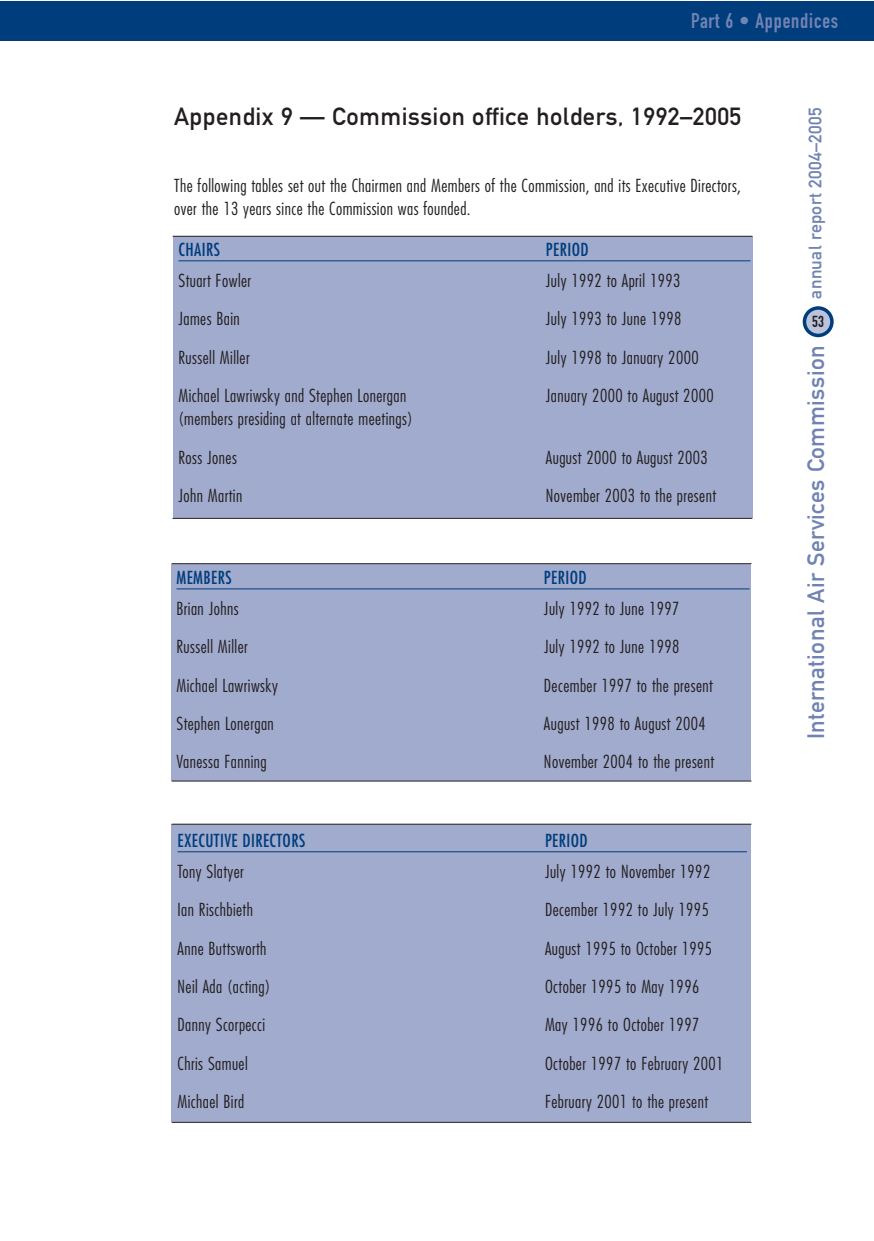
<style>
.page{position:relative;width:874px;height:1241px;background:#fff}
.page>*{position:absolute;margin:0;border:0;box-sizing:border-box;transform-origin:0 0}
.t1{font:24.5px "DIN Mittelschrift";letter-spacing:.02em;color:#231f20}
.t2{font:23.45px "DIN Mittelschrift";letter-spacing:.02em;color:#7183b2}
.t3{font:21px "DIN Engschrift";letter-spacing:.035em;color:#7183b2}
.t4{font:17.85px "DIN Mittelschrift";letter-spacing:.02em;color:#7183b2}
.t5{font:300 condensed 17.5px/23.4px "Futura";letter-spacing:.025em;color:#231f20}
.t6{font:condensed 17.5px "Futura";letter-spacing:.025em;color:#003d7d}
.t7{font:15.75px "DIN Engschrift";color:#231f20}
</style>
<div class="page">
<div style="left:0;top:1px;width:873px;height:40px;background:#003d7d"></div>
<svg style="left:802px;top:306px;width:31px;height:31px"></svg>
<div style="left:173px;top:236px;width:578px;height:282px;background:#a1abcd"></div>
<div style="left:171px;top:564px;width:579px;height:216px;background:#a1abcd"></div>
<div style="left:171px;top:824px;width:579px;height:297px;background:#a1abcd"></div>
<hr style="left:178px;top:260px;width:572px;height:1px;background:#003d7d">
<hr style="left:176px;top:588px;width:573px;height:1px;background:#003d7d">
<hr style="left:177px;top:851px;width:569px;height:1px;background:#003d7d">
<hr style="left:172px;top:236px;width:580px;height:1px;background:#231f20">
<hr style="left:172px;top:518px;width:580px;height:1px;background:#231f20">
<hr style="left:171px;top:563px;width:580px;height:1px;background:#231f20">
<hr style="left:171px;top:780px;width:580px;height:1px;background:#231f20">
<hr style="left:171px;top:823px;width:580px;height:1px;background:#231f20">
<hr style="left:171px;top:1121px;width:580px;height:1px;background:#231f20">
<p class="t3" style="left:690px;top:13px;width:149px">Part 6 • Appendices</p>
<h1 class="t1" style="left:174px;top:108px;width:568px">Appendix 9 — Commission office holders, 1992–2005</h1>
<p class="t5" style="left:174px;top:175px;width:568px">The following tables set out the Chairmen and Members of the Commission, and its Executive Directors, over the 13 years since the Commission was founded.</p>
<p class="t6" style="left:178px;top:241px;width:43px">CHAIRS</p>
<p class="t6" style="left:545px;top:241px;width:44px">PERIOD</p>
<p class="t5" style="left:178px;top:270px;width:74px">Stuart Fowler</p>
<p class="t5" style="left:545px;top:270px;width:136px">July 1992 to April 1993</p>
<p class="t5" style="left:178px;top:308px;width:63px">James Bain</p>
<p class="t5" style="left:545px;top:308px;width:137px">July 1993 to June 1998</p>
<p class="t5" style="left:178px;top:346px;width:73px">Russell Miller</p>
<p class="t5" style="left:545px;top:346px;width:154px">July 1998 to January 2000</p>
<p class="t5" style="left:178px;top:385px;width:229px">Michael Lawriwsky and Stephen Lonergan</p>
<p class="t5" style="left:545px;top:385px;width:169px">January 2000 to August 2000</p>
<p class="t5" style="left:178px;top:401px;width:235px;line-height:38.3px">(members presiding at alternate meetings)<br>Ross Jones</p>
<p class="t5" style="left:545px;top:447px;width:163px">August 2000 to August 2003</p>
<p class="t5" style="left:178px;top:485px;width:65px">John Martin</p>
<p class="t5" style="left:545px;top:485px;width:171px">November 2003 to the present</p>
<p class="t6" style="left:176px;top:569px;width:57px">MEMBERS</p>
<p class="t6" style="left:543px;top:569px;width:44px">PERIOD</p>
<p class="t5" style="left:176px;top:598px;width:64px">Brian Johns</p>
<p class="t5" style="left:543px;top:598px;width:137px">July 1992 to June 1997</p>
<p class="t5" style="left:176px;top:636px;width:73px">Russell Miller</p>
<p class="t5" style="left:543px;top:636px;width:137px">July 1992 to June 1998</p>
<p class="t5" style="left:176px;top:674px;width:103px">Michael Lawriwsky</p>
<p class="t5" style="left:543px;top:674px;width:170px">December 1997 to the present</p>
<p class="t5" style="left:176px;top:713px;width:99px">Stephen Lonergan</p>
<p class="t5" style="left:543px;top:713px;width:163px">August 1998 to August 2004</p>
<p class="t5" style="left:176px;top:751px;width:92px">Vanessa Fanning</p>
<p class="t5" style="left:543px;top:751px;width:171px">November 2004 to the present</p>
<p class="t6" style="left:177px;top:832px;width:129px">EXECUTIVE DIRECTORS</p>
<p class="t6" style="left:544px;top:832px;width:44px">PERIOD</p>
<p class="t5" style="left:177px;top:860px;width:68px">Tony Slatyer</p>
<p class="t5" style="left:544px;top:860px;width:167px">July 1992 to November 1992</p>
<p class="t5" style="left:177px;top:899px;width:77px">Ian Rischbieth</p>
<p class="t5" style="left:544px;top:899px;width:165px">December 1992 to July 1995</p>
<p class="t5" style="left:177px;top:937px;width:90px">Anne Buttsworth</p>
<p class="t5" style="left:544px;top:937px;width:169px">August 1995 to October 1995</p>
<p class="t5" style="left:177px;top:975px;width:94px">Neil Ada (acting)</p>
<p class="t5" style="left:544px;top:975px;width:156px">October 1995 to May 1996</p>
<p class="t5" style="left:177px;top:1014px;width:89px">Danny Scorpecci</p>
<p class="t5" style="left:544px;top:1014px;width:156px">May 1996 to October 1997</p>
<p class="t5" style="left:177px;top:1052px;width:72px">Chris Samuel</p>
<p class="t5" style="left:544px;top:1052px;width:180px">October 1997 to February 2001</p>
<p class="t5" style="left:177px;top:1090px;width:68px">Michael Bird</p>
<p class="t5" style="left:544px;top:1090px;width:164px">February 2001 to the present</p>
<p class="t4" style="left:808px;top:298px;width:192px;rotate:-90deg">annual report 2004–2005</p>
<p class="t7" style="left:811px;top:315px;width:13px">53</p>
<h2 class="t2" style="left:807px;top:739px;width:395px;rotate:-90deg">International Air Services Commission</h2>
</div>
